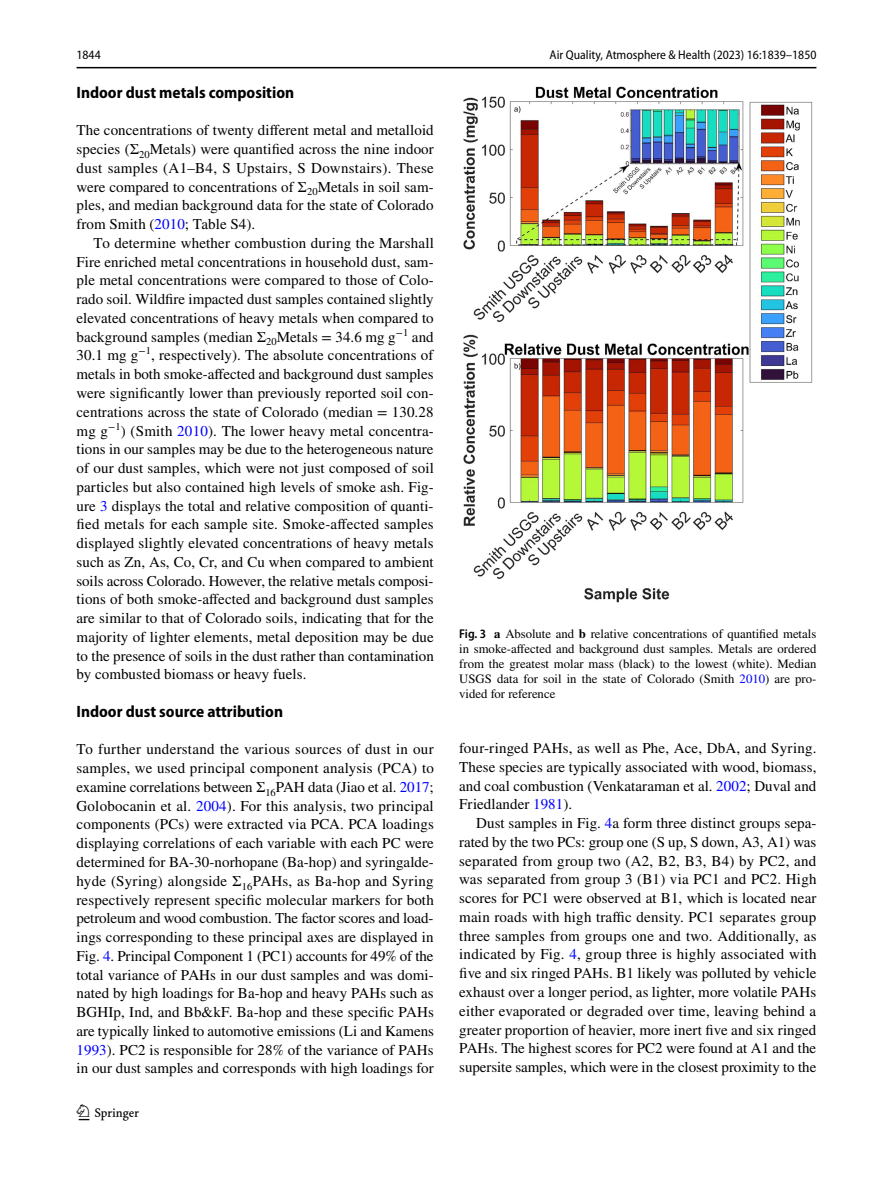
<style>
.page{position:relative;width:893px;height:1187px;background:#fff}
.page>*{position:absolute;margin:0;border:0;box-sizing:border-box;transform-origin:0 0}
.t1{font:22.5px "Springnew Regular 2";color:#000}
.t2{font:700 semi-condensed 16.5px "Myriad Pro";color:#000}
.t3{font:15px/18.8px "STIX";letter-spacing:.005em;color:#000;text-align:justify}
.t4{font:12.75px/15px "STIX";color:#000;text-align:justify}
.t5{font:semi-condensed 12.75px "Myriad Pro";color:#000}
.s1{color:#00f}
.s2{font-family:"Myriad Pro";font-weight:600;font-stretch:semi-condensed}
.s3{font-weight:700}
</style>
<div class="page">
<hr style="left:77px;top:67px;width:739px;height:1px;background:#000">
<img style="left:463px;top:87px;width:349px;height:515px">
<p class="t5" style="left:77px;top:48px;width:26px">1844</p>
<p class="t5" style="left:550px;top:48px;width:268px">Air Quality, Atmosphere &amp; Health (2023) 16:1839–1850</p>
<p class="t2" style="left:77px;top:83px;width:219px">Indoor dust metals composition</p>
<p class="t3" style="left:77px;top:122px;width:359px">The concentrations of twenty different metal and metalloid species (Σ<sub>20</sub>Metals) were quantified across the nine indoor dust samples (A1–B4, S Upstairs, S Downstairs). These were compared to concentrations of Σ<sub>20</sub>Metals in soil sam&shy;ples, and median background data for the state of Colorado from Smith (<span class="s1">2010</span>; Table S4).</p>
<p class="t3" style="left:77px;top:234px;width:359px;text-indent:17px">To determine whether combustion during the Marshall Fire enriched metal concentrations in household dust, sam&shy;ple metal concentrations were compared to those of Colo&shy;rado soil. Wildfire impacted dust samples contained slightly elevated concentrations of heavy metals when compared to background samples (median Σ<sub>20</sub>Metals = 34.6 mg g<sup>−1</sup> and 30.1 mg g<sup>−1</sup>, respectively). The absolute concentrations of metals in both smoke-affected and background dust samples were significantly lower than previously reported soil con&shy;centrations across the state of Colorado (median = 130.28 mg g<sup>−1</sup>) (Smith <span class="s1">2010</span>). The lower heavy metal concentra&shy;tions in our samples may be due to the heterogeneous nature of our dust samples, which were not just composed of soil particles but also contained high levels of smoke ash. Fig&shy;ure <span class="s1">3</span> displays the total and relative composition of quanti&shy;fied metals for each sample site. Smoke-affected samples displayed slightly elevated concentrations of heavy metals such as Zn, As, Co, Cr, and Cu when compared to ambient soils across Colorado. However, the relative metals composi&shy;tions of both smoke-affected and background dust samples are similar to that of Colorado soils, indicating that for the majority of lighter elements, metal deposition may be due to the presence of soils in the dust rather than contamination by combusted biomass or heavy fuels.</p>
<p class="t2" style="left:77px;top:702px;width:208px">Indoor dust source attribution</p>
<p class="t3" style="left:77px;top:741px;width:359px">To further understand the various sources of dust in our samples, we used principal component analysis (PCA) to examine correlations between Σ<sub>16</sub>PAH data (Jiao et al. <span class="s1">2017</span>; Golobocanin et al. <span class="s1">2004</span>). For this analysis, two principal components (PCs) were extracted via PCA. PCA loadings displaying correlations of each variable with each PC were determined for BA-30-norhopane (Ba-hop) and syringalde&shy;hyde (Syring) alongside Σ<sub>16</sub>PAHs, as Ba-hop and Syring respectively represent specific molecular markers for both petroleum and wood combustion. The factor scores and load&shy;ings corresponding to these principal axes are displayed in Fig. <span class="s1">4</span>. Principal Component 1 (PC1) accounts for 49% of the total variance of PAHs in our dust samples and was domi&shy;nated by high loadings for Ba-hop and heavy PAHs such as BGHIp, Ind, and Bb&amp;kF. Ba-hop and these specific PAHs are typically linked to automotive emissions (Li and Kamens <span class="s1">1993</span>). PC2 is responsible for 28% of the variance of PAHs in our dust samples and corresponds with high loadings for</p>
<p class="t3" style="left:459px;top:739px;width:359px">four-ringed PAHs, as well as Phe, Ace, DbA, and Syring.<br>These species are typically associated with wood, biomass, and coal combustion (Venkataraman et al. <span class="s1">2002</span>; Duval and Friedlander <span class="s1">1981</span>).</p>
<p class="t4" style="left:459px;top:626px;width:359px"><span class="s2">Fig. 3</span> <span class="s3">a</span> Absolute and <span class="s3">b</span> relative concentrations of quantified metals in smoke-affected and background dust samples. Metals are ordered from the greatest molar mass (black) to the lowest (white). Median USGS data for soil in the state of Colorado (Smith <span class="s1">2010</span>) are pro&shy;vided for reference</p>
<p class="t3" style="left:459px;top:814px;width:359px;text-indent:17px">Dust samples in Fig. <span class="s1">4</span>a form three distinct groups sepa&shy;rated by the two PCs: group one (S up, S down, A3, A1) was separated from group two (A2, B2, B3, B4) by PC2, and was separated from group 3 (B1) via PC1 and PC2. High scores for PC1 were observed at B1, which is located near main roads with high traffic density. PC1 separates group three samples from groups one and two. Additionally, as indicated by Fig. <span class="s1">4</span>, group three is highly associated with five and six ringed PAHs. B1 likely was polluted by vehicle exhaust over a longer period, as lighter, more volatile PAHs either evaporated or degraded over time, leaving behind a greater proportion of heavier, more inert five and six ringed PAHs. The highest scores for PC2 were found at A1 and the supersite samples, which were in the closest proximity to the</p>
<h1 class="t1" style="left:79px;top:1104px;width:62px">1 3</h1>
</div>
